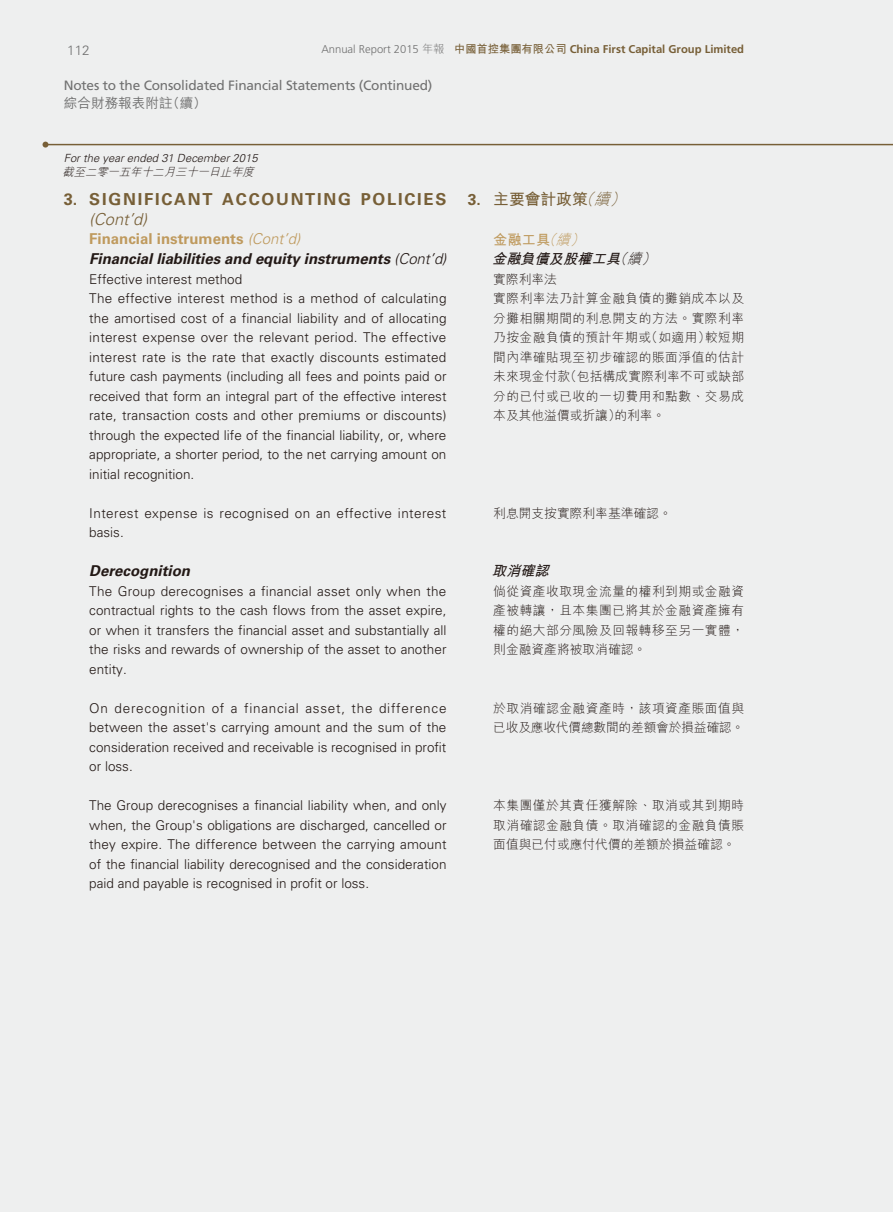
<style>
.page{position:relative;width:893px;height:1212px;background:#eeefef}
.page>*{position:absolute;margin:0;border:0;box-sizing:border-box;transform-origin:0 0}
.t1{font:700 16.5px "Univers LT Std";letter-spacing:.11em;color:#775f37}
.t2{font:italic 300 16.5px "Univers LT Std";color:#775f37}
.t3{font:15.75px "M Hei HK Bold E Ten B5 H";color:#775f37}
.t4{font:italic 700 15px/19.5px "Univers LT Std";letter-spacing:-.005em;color:#231916}
.t5{font:italic 14.25px/19.5px "M Hei HK Bold E Ten B5 H";color:#231916}
.t6{font:300 13.5px/19.5px "Univers LT Std";color:#231916;text-align:justify}
.t7{font:300 13.5px/19.5px "Univers LT Std";letter-spacing:.03em;color:#231916}
.t8{font:13.5px "Frutiger LT Std";letter-spacing:-.015em;color:#717171}
.t9{font:13.5px "M Hei HK Medium E Ten B5 H";color:#717171}
.t10{font:300 13.5px "Univers LT Std";color:#717171}
.t11{font:12.75px/19.5px "M Hei HK Light E Ten B5 H";letter-spacing:.035em;color:#231916;text-align:justify}
.t12{font:12.75px/19.5px "M Hei HK Light E Ten B5 H";letter-spacing:-.015em;color:#231916}
.t13{font:12.75px "M Hei HK Light E Ten B5 H";color:#231916}
.t14{font:700 11.25px "Frutiger LT Std";color:#775f37}
.t15{font:italic 300 11.25px "Univers LT Std";color:#231916}
.t16{font:italic 11.25px "M Hei HK Light E Ten B5 H";color:#231916}
.s1{font-weight:300;color:#717171}
.s2{font-family:"M Hei HK Light E Ten B5 H";font-weight:400;color:#717171}
.s3{font-family:"M Hei HK Bold E Ten B5 H";font-weight:400}
.s4{font-style:normal;color:#bf9a5e}
.s5{font-weight:300;color:#bf9a5e}
.s6{font-weight:300}
.s7{font-family:"Univers LT Std";font-weight:700}
.s8{font-family:"M Hei HK Light E Ten B5 H";font-style:italic}
.s9{font-family:"M Hei HK Light E Ten B5 H";color:#bf9a5e}
.s10{font-family:"M Hei HK Light E Ten B5 H"}
</style>
<div class="page">
<hr style="left:45px;top:144px;width:848px;height:1px;background:#775f37">
<svg style="left:43px;top:142px;width:5px;height:6px"></svg>
<p class="t10" style="left:67px;top:44px;width:24px">112</p>
<p class="t14" style="left:321px;top:43px;width:424px"><span class="s1">Annual Report 2015</span> <span class="s2">年報</span> <span class="s3">中國首控集團有限公司</span> China First Capital Group Limited</p>
<p class="t8" style="left:64px;top:79px;width:370px">Notes to the Consolidated Financial Statements (Continued)</p>
<p class="t9" style="left:64px;top:97px;width:145px">綜合財務報表附註（續）</p>
<p class="t15" style="left:64px;top:153px;width:195px">For the year ended 31 December 2015</p>
<p class="t16" style="left:63px;top:168px;width:196px">截至二零一五年十二月三十一日止年度</p>
<p class="t1" style="left:64px;top:191px;width:384px">3. SIGNIFICANT ACCOUNTING POLICIES</p>
<p class="t2" style="left:89px;top:211px;width:59px">(Cont’d)</p>
<p class="t4" style="left:89px;top:230px;width:359px"><span class="s4">Financial instruments</span> <span class="s5">(Cont’d)<br></span>Financial liabilities and equity instruments <span class="s6">(Cont’d)</span></p>
<p class="t6" style="left:89px;top:270px;width:359px;text-align:left">Effective interest method<br>The effective interest method is a method of calculating the amortised cost of a financial liability and of allocating interest expense over the relevant period. The effective interest rate is the rate that exactly discounts estimated future cash payments (including all fees and points paid or received that form an integral part of the effective interest rate, transaction costs and other premiums or discounts) through the expected life of the financial liability, or, where appropriate, a shorter period, to the net carrying amount on initial recognition.</p>
<p class="t7" style="left:89px;top:504px;width:359px">Interest expense is recognised on an effective interest basis.</p>
<p class="t4" style="left:89px;top:562px;width:102px">Derecognition</p>
<p class="t6" style="left:89px;top:582px;width:359px">The Group derecognises a financial asset only when the contractual rights to the cash flows from the asset expire, or when it transfers the financial asset and substantially all the risks and rewards of ownership of the asset to another entity.</p>
<p class="t6" style="left:89px;top:699px;width:359px">On derecognition of a financial asset, the difference between the asset's carrying amount and the sum of the consideration received and receivable is recognised in profit or loss.</p>
<p class="t6" style="left:89px;top:796px;width:359px">The Group derecognises a financial liability when, and only when, the Group's obligations are discharged, cancelled or they expire. The difference between the carrying amount of the financial liability derecognised and the consideration paid and payable is recognised in profit or loss.</p>
<p class="t3" style="left:468px;top:194px;width:164px"><span class="s7">3.</span> 主要會計政策<span class="s8">（續）</span></p>
<p class="t5" style="left:492px;top:231px;width:169px"><span class="s4">金融工具</span><span class="s9">（續）<br></span>金融負債及股權工具<span class="s10">（續）</span></p>
<p class="t11" style="left:493px;top:271px;width:252px;text-align:left">實際利率法<br>實際利率法乃計算金融負債的攤銷成本以及分攤相關期間的利息開支的方法。實際利率乃按金融負債的預計年期或（如適用）較短期間內準確貼現至初步確認的賬面淨值的估計未來現金付款（包括構成實際利率不可或缺部分的已付或已收的一切費用和點數、交易成本及其他溢價或折讓）的利率。</p>
<p class="t13" style="left:493px;top:508px;width:180px">利息開支按實際利率基準確認。</p>
<p class="t5" style="left:492px;top:563px;width:58px">取消確認</p>
<p class="t11" style="left:493px;top:583px;width:252px">倘從資產收取現金流量的權利到期或金融資產被轉讓，且本集團已將其於金融資產擁有權的絕大部分風險及回報轉移至另一實體，則金融資產將被取消確認。</p>
<p class="t12" style="left:493px;top:700px;width:252px">於取消確認金融資產時，該項資產賬面值與已收及應收代價總數間的差額會於損益確認。</p>
<p class="t11" style="left:493px;top:797px;width:252px">本集團僅於其責任獲解除、取消或其到期時取消確認金融負債。取消確認的金融負債賬面值與已付或應付代價的差額於損益確認。</p>
</div>
